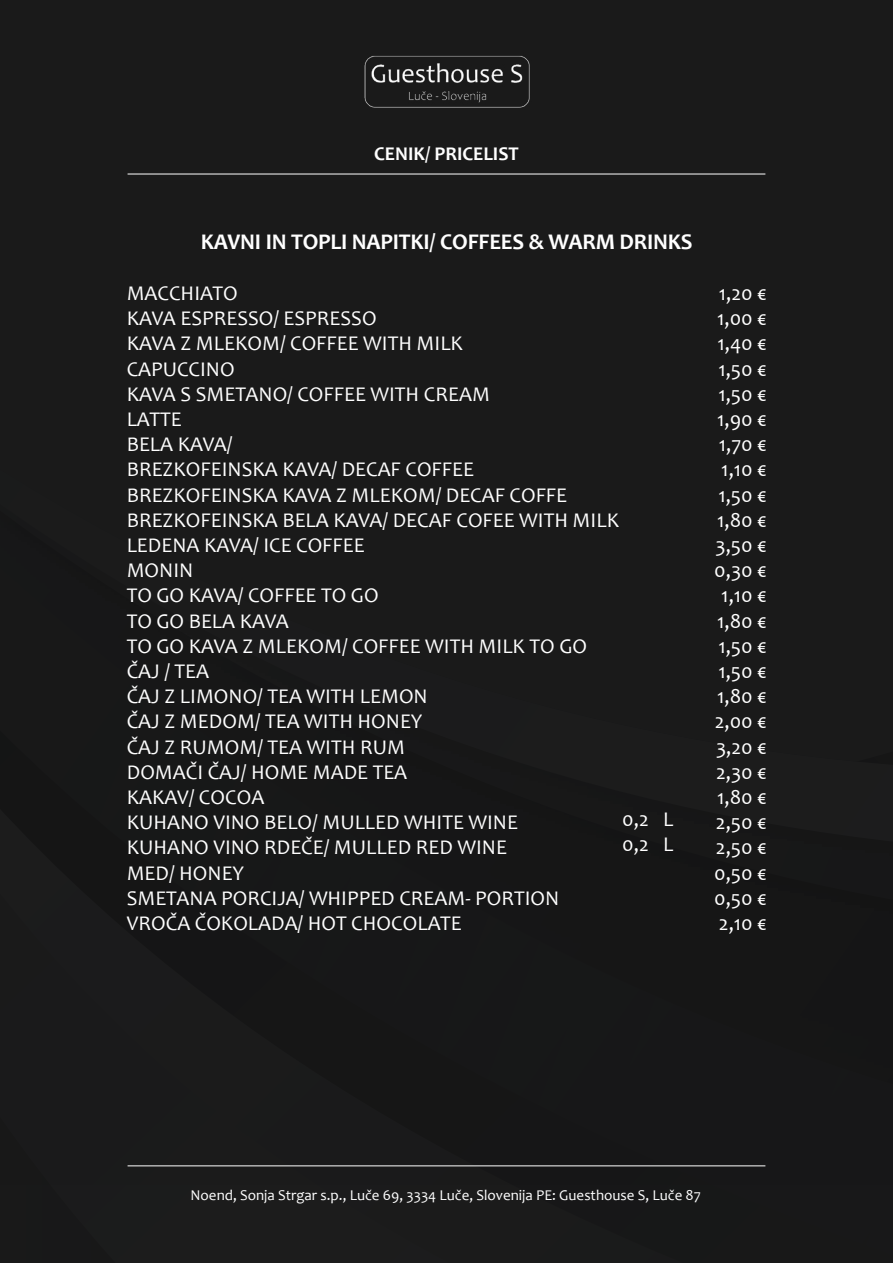
<style>
.page{position:relative;width:893px;height:1263px;background:#fff}
.page>*{position:absolute;margin:0;border:0;box-sizing:border-box;transform-origin:0 0}
.t1{font:700 22.5px "Candara";letter-spacing:-.01em;color:#fff}
.t2{font:21px/25.2px "Candara";color:#fff}
.t3{font:700 19.5px "Candara";color:#fff}
.t4{font:15px "Candara";color:#fff}
</style>
<div class="page">
<div style="left:0;top:0;width:390px;height:90px;background:#1a1a1a"></div>
<div style="left:521px;top:0;width:372px;height:90px;background:#1a1a1a"></div>
<div style="left:801px;top:110px;width:92px;height:1153px;background:#1a1a1a"></div>
<div style="left:0;top:90px;width:801px;height:1173px;background:#1a1a1a"></div>
<div style="left:0;top:821px;width:155px;height:340px;background:#1a1a1b"></div>
<div style="left:0;top:1161px;width:308px;height:102px;background:#1b1c1c"></div>
<img style="left:361px;top:53px;width:170px;height:56px">
<hr style="left:128px;top:174px;width:637px;height:1px;background:#fff">
<hr style="left:128px;top:1165px;width:637px;height:1px;background:#fff">
<p class="t3" style="left:374px;top:142px;width:146px">CENIK/ PRICELIST</p>
<p class="t1" style="left:201px;top:228px;width:493px">KAVNI IN TOPLI NAPITKI/ COFFEES &amp; WARM DRINKS</p>
<p class="t2" style="left:127px;top:281px;width:494px">MACCHIATO<br>KAVA ESPRESSO/ ESPRESSO<br>KAVA Z MLEKOM/ COFFEE WITH MILK<br>CAPUCCINO<br>KAVA S SMETANO/ COFFEE WITH CREAM<br>LATTE<br>BELA KAVA/<br>BREZKOFEINSKA KAVA/ DECAF COFFEE<br>BREZKOFEINSKA KAVA Z MLEKOM/ DECAF COFFE<br>BREZKOFEINSKA BELA KAVA/ DECAF COFEE WITH MILK<br>LEDENA KAVA/ ICE COFFEE<br>MONIN<br>TO GO KAVA/ COFFEE TO GO<br>TO GO BELA KAVA<br>TO GO KAVA Z MLEKOM/ COFFEE WITH MILK TO GO<br>ČAJ / TEA<br>ČAJ Z LIMONO/ TEA WITH LEMON<br>ČAJ Z MEDOM/ TEA WITH HONEY<br>ČAJ Z RUMOM/ TEA WITH RUM<br>DOMAČI ČAJ/ HOME MADE TEA<br>KAKAV/ COCOA<br>KUHANO VINO BELO/ MULLED WHITE WINE<br>KUHANO VINO RDEČE/ MULLED RED WINE<br>MED/ HONEY<br>SMETANA PORCIJA/ WHIPPED CREAM- PORTION<br>VROČA ČOKOLADA/ HOT CHOCOLATE</p>
<p class="t2" style="left:622px;top:807px;width:53px">0,2 L<br>0,2 L</p>
<p class="t2" style="left:714px;top:281px;width:54px;text-align:center">1,20 €<br>1,00 €<br>1,40 €<br>1,50 €<br>1,50 €<br>1,90 €<br>1,70 €<br>1,10 €<br>1,50 €<br>1,80 €<br>3,50 €<br>0,30 €<br>1,10 €<br>1,80 €<br>1,50 €<br>1,50 €<br>1,80 €<br>2,00 €<br>3,20 €<br>2,30 €<br>1,80 €<br>2,50 €<br>2,50 €<br>0,50 €<br>0,50 €<br>2,10 €</p>
<p class="t4" style="left:190px;top:1186px;width:512px">Noend, Sonja Strgar s.p., Luče 69, 3334 Luče, Slovenija PE: Guesthouse S, Luče 87</p>
</div>
